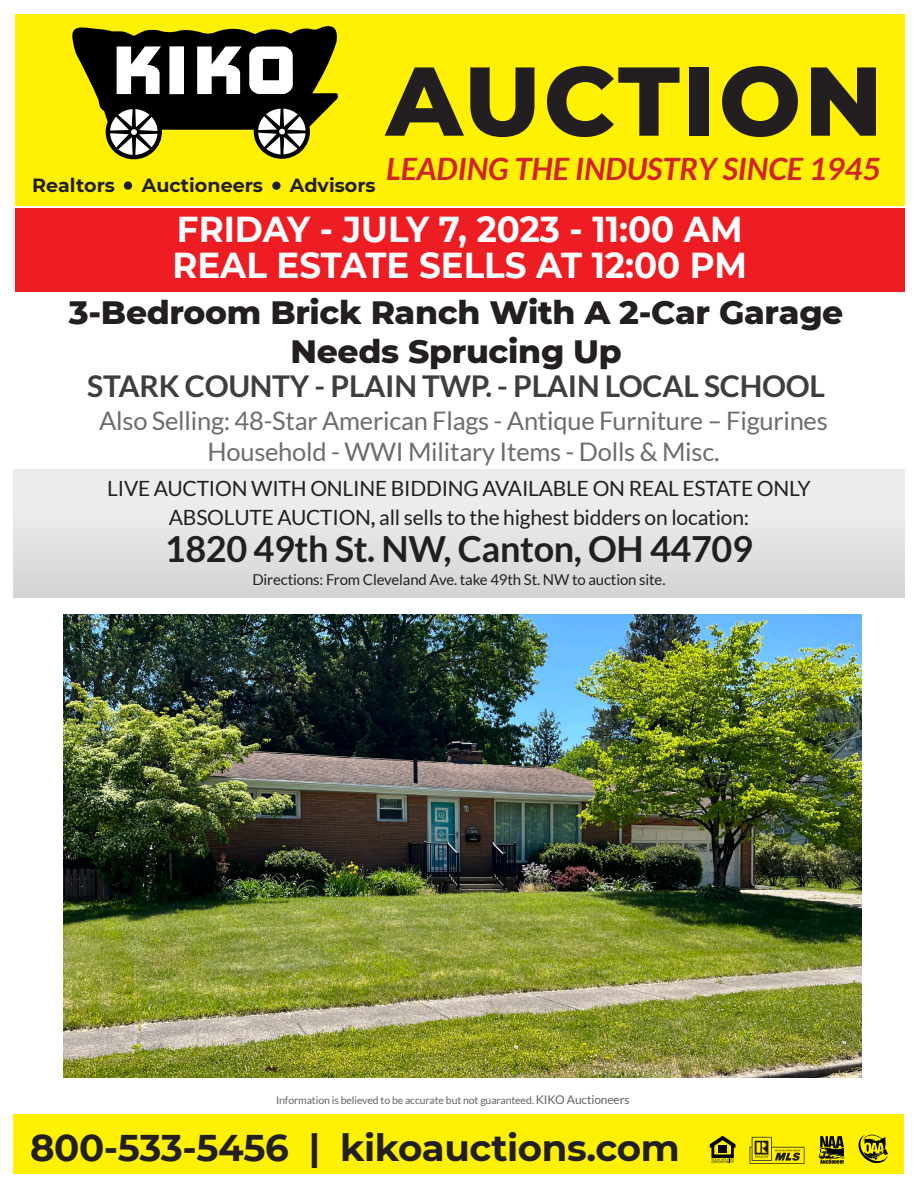
<style>
.page{position:relative;width:918px;height:1188px;background:#fff}
.page>*{position:absolute;margin:0;border:0;box-sizing:border-box;transform-origin:0 0}
.t1{font:800 97.5px "Montserrat";letter-spacing:.03em;color:#231f20}
.t2{font:700 37.2px "Montserrat";letter-spacing:-.01em;color:#231f20}
.t3{font:700 36px "Montserrat";color:#fff;scale:.95 1}
.t4{font:700 36px "Lato";letter-spacing:-.01em;color:#231f20}
.t5{font:800 33px "Montserrat";letter-spacing:-.01em;color:#231f20}
.t6{font:italic 700 30.9px "Lato";color:#d1232a}
.t7{font:700 30px "Lato";letter-spacing:-.01em;color:#3e3e3f}
.t8{font:25.5px "Lato";letter-spacing:-.01em;color:#6c6d70}
.t9{font:21px "Lato";letter-spacing:-.01em;color:#231f20}
.t10{font:700 19.05px "Montserrat";color:#231f20}
.t11{font:15px "Lato";letter-spacing:-.01em;color:#231f20}
.t12{font:10.5px "Lato";letter-spacing:-.01em;color:#636366}
.s1{font-weight:700}
.s2{font-size:12px}
</style>
<div class="page">
<div style="left:14px;top:469px;width:890px;height:129px;background:linear-gradient(to bottom,#f2f2f3,#d5d6d8)"></div>
<div style="left:15px;top:208px;width:889px;height:84px;background:#ee1d23"></div>
<div style="left:14px;top:1114px;width:890px;height:60px;background:#fff101"></div>
<svg style="left:710px;top:1136px;width:25px;height:27px"></svg>
<svg style="left:750px;top:1137px;width:54px;height:27px"></svg>
<svg style="left:818px;top:1136px;width:26px;height:28px"></svg>
<svg style="left:859px;top:1135px;width:29px;height:29px"></svg>
<img style="left:64px;top:615px;width:798px;height:462px">
<div style="left:15px;top:14px;width:889px;height:192px;background:#fff101"></div>
<svg style="left:72px;top:26px;width:266px;height:133px"></svg>
<div style="left:124px;top:181px;width:8px;height:9px;background:#231f20;border-radius:50%"></div>
<div style="left:272px;top:182px;width:9px;height:8px;background:#231f20;border-radius:50%"></div>
<p class="t10" style="left:32px;top:171px;width:84px">Realtors</p>
<p class="t10" style="left:142px;top:171px;width:123px">Auctioneers</p>
<p class="t10" style="left:290px;top:171px;width:87px">Advisors</p>
<p class="t1" style="left:386px;top:30px;width:498px">AUCTION</p>
<p class="t6" style="left:386px;top:151px;width:496px">LEADING THE INDUSTRY SINCE 1945</p>
<p class="t3" style="left:177px;top:204px;width:597px">FRIDAY - JULY 7, 2023 - 11:00 AM</p>
<p class="t3" style="left:172px;top:240px;width:606px">REAL ESTATE SELLS AT 12:00 PM</p>
<p class="t5" style="left:69px;top:288px;width:776px">3-Bedroom Brick Ranch With A 2-Car Garage</p>
<p class="t5" style="left:291px;top:327px;width:333px">Needs Sprucing Up</p>
<p class="t7" style="left:87px;top:368px;width:739px">STARK COUNTY - PLAIN TWP. - PLAIN LOCAL SCHOOL</p>
<p class="t8" style="left:99px;top:407px;width:730px">Also Selling: 48-Star American Flags - Antique Furniture – Figurines</p>
<p class="t8" style="left:208px;top:437px;width:513px">Household - WWI Military Items - Dolls &amp; Misc.</p>
<p class="t9" style="left:107px;top:477px;width:705px">LIVE AUCTION WITH ONLINE BIDDING AVAILABLE ON REAL ESTATE ONLY</p>
<p class="t9" style="left:169px;top:505px;width:582px">ABSOLUTE AUCTION<span class="s1">,</span> all sells to the highest bidders on location:</p>
<p class="t4" style="left:165px;top:528px;width:590px">1820 49th St. NW, Canton, OH 44709</p>
<p class="t11" style="left:252px;top:571px;width:415px">Directions: From Cleveland Ave. take 49th St. NW to auction site.</p>
<p class="t12" style="left:276px;top:1095px;width:355px">Information is believed to be accurate but not guaranteed. <span class="s2">KIKO Auctioneers</span></p>
<p class="t2" style="left:30px;top:1121px;width:651px">800-533-5456 | kikoauctions.com</p>
</div>
